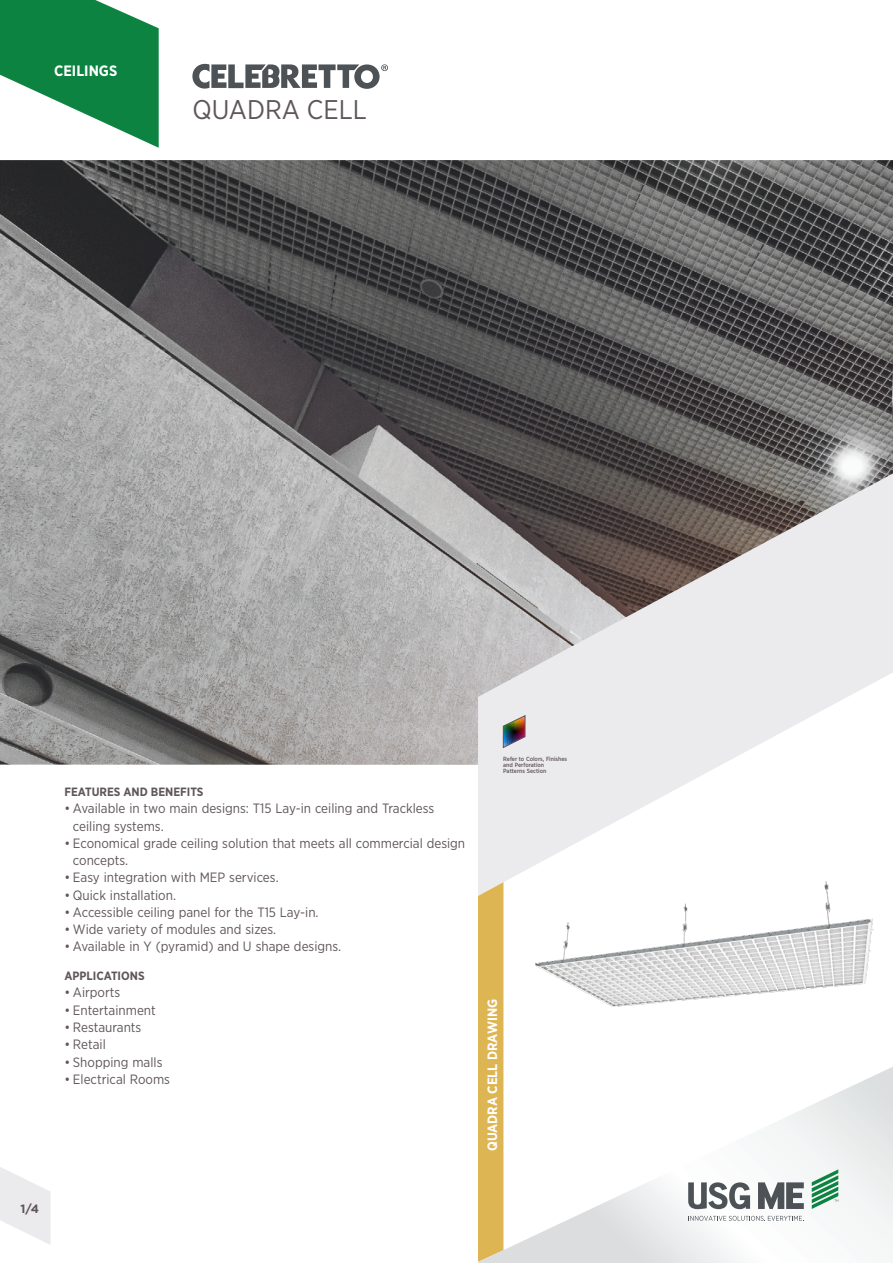
<style>
.page{position:relative;width:893px;height:1263px;background:#fff}
.page>*{position:absolute;margin:0;border:0;box-sizing:border-box;transform-origin:0 0}
.t1{font:27px "Gotham Narrow";color:#5f565c}
.t2{font:700 15px "Gotham Narrow";color:#fff}
.t3{font:13.5px/17.2px "Gotham Narrow";color:#5f565c}
.Helvetica_light_10pt{font:700 13.5px "Gotham Narrow";color:#fff}
.Helvetica_light_10pt-2{font:700 12px "Gotham Narrow";color:#5f565c}
.t4{font:700 12px "Gotham";color:#5f565c}
.Helvetica_light_10pt-3{font:500 6px "Gotham Narrow";color:#5f565c}
</style>
<div class="page">
<img style="left:0;top:0;width:893px;height:1244px">
<svg style="left:0;top:1148px;width:50px;height:97px"></svg>
<svg style="left:192px;top:64px;width:196px;height:25px"></svg>
<svg style="left:478px;top:473px;width:415px;height:199px;background:#aba6a6"></svg>
<svg style="left:478px;top:672px;width:415px;height:395px;fill:#ebeaec"></svg>
<img style="left:514px;top:869px;width:364px;height:198px">
<div style="left:478px;top:882px;width:25px;height:185px;background:#deb553"></div>
<svg style="left:478px;top:1067px;width:415px;height:196px"></svg>
<svg style="left:503px;top:715px;width:23px;height:33px"></svg>
<svg style="left:688px;top:1216px;width:116px;height:5px"></svg>
<svg style="left:688px;top:1182px;width:62px;height:27px"></svg>
<svg style="left:758px;top:1182px;width:46px;height:27px"></svg>
<svg style="left:812px;top:1169px;width:26px;height:40px"></svg>
<p class="t2" style="left:54px;top:61px;width:65px">CEILINGS</p>
<p class="t1" style="left:192px;top:93px;width:176px">QUADRA CELL</p>
<p class="t4" style="left:21px;top:1200px;width:20px">1/4</p>
<p class="Helvetica_light_10pt-2" style="left:64px;top:784px;width:141px">FEATURES AND BENEFITS</p>
<p class="t3" style="left:73px;top:800px;width:363px;text-indent:-9px">• Available in two main designs: T15 Lay-in ceiling and Trackless ceiling systems.</p>
<p class="t3" style="left:73px;top:834px;width:394px;text-indent:-9px">• Economical grade ceiling solution that meets all commercial design concepts.</p>
<p class="t3" style="left:64px;top:869px;width:216px">• Easy integration with MEP services.</p>
<p class="t3" style="left:64px;top:886px;width:113px">• Quick installation.</p>
<p class="t3" style="left:64px;top:903px;width:256px">• Accessible ceiling panel for the T15 Lay-in.</p>
<p class="t3" style="left:64px;top:920px;width:213px">• Wide variety of modules and sizes.</p>
<p class="t3" style="left:64px;top:938px;width:278px">• Available in Y (pyramid) and U shape designs.</p>
<p class="Helvetica_light_10pt-2" style="left:64px;top:968px;width:82px">APPLICATIONS</p>
<p class="t3" style="left:64px;top:984px;width:57px">• Airports</p>
<p class="t3" style="left:64px;top:1001px;width:93px">• Entertainment</p>
<p class="t3" style="left:64px;top:1018px;width:78px">• Restaurants</p>
<p class="t3" style="left:64px;top:1035px;width:43px">• Retail</p>
<p class="t3" style="left:64px;top:1053px;width:100px">• Shopping malls</p>
<p class="t3" style="left:64px;top:1070px;width:107px">• Electrical Rooms</p>
<p class="Helvetica_light_10pt-3" style="left:503px;top:755px;width:66px">Refer to Colors, Finishes</p>
<p class="Helvetica_light_10pt-3" style="left:503px;top:761px;width:43px">and Perforation</p>
<p class="Helvetica_light_10pt-3" style="left:503px;top:767px;width:45px">Patterns Section</p>
<p class="Helvetica_light_10pt" style="left:484px;top:1151px;width:154px;rotate:-90deg">QUADRA CELL DRAWING</p>
</div>
